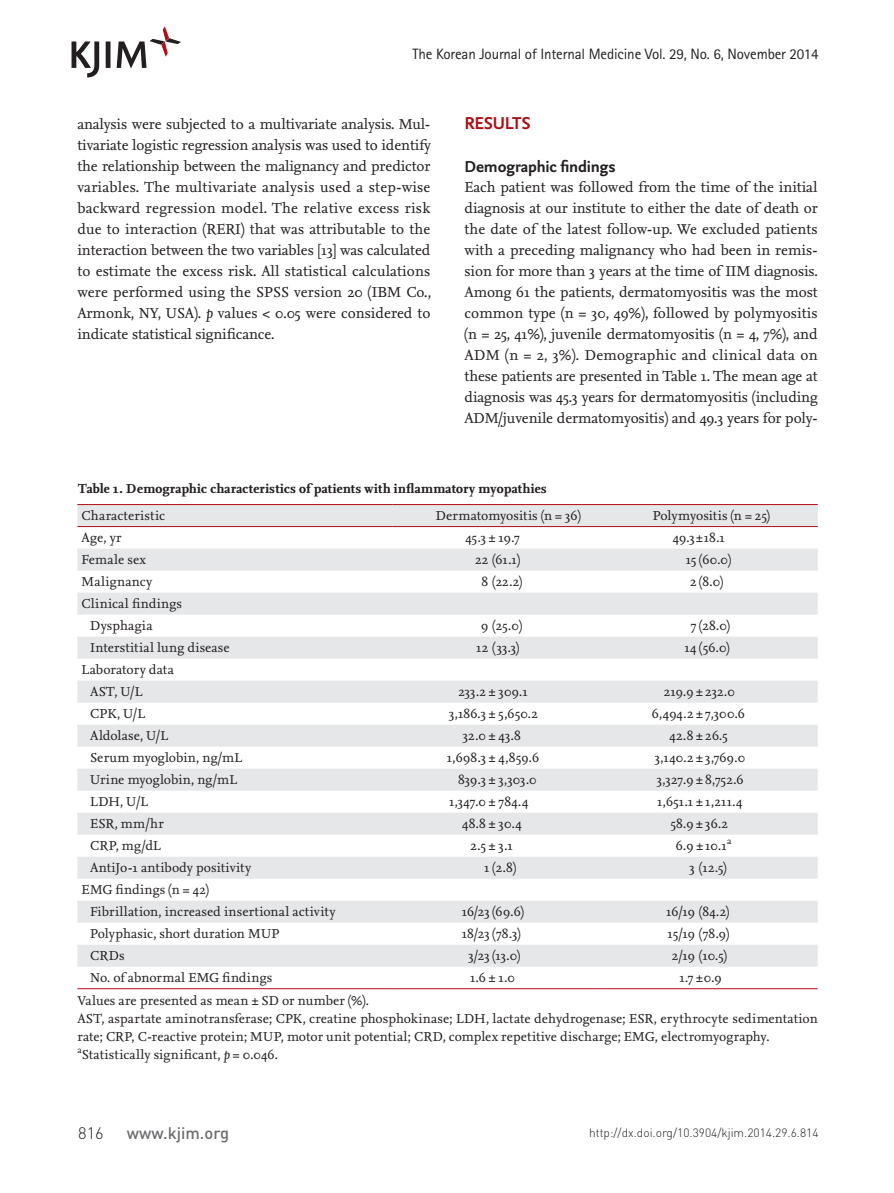
<style>
.page{position:relative;width:894px;height:1193px;background:#fff}
.page>*{position:absolute;margin:0;border:0;box-sizing:border-box;transform-origin:0 0}
.제목1{font:700 18px "Nexus Sans";letter-spacing:-.02em;color:#b00d15}
.제목2{font:700 16.5px "Nexus Sans";letter-spacing:-.01em;color:#231f20}
.t1{font:500 16.5px "DIN Pro";color:#6c6d70}
.t2{font:300 16.5px "DIN Pro";color:#231f20}
.제목밑본문{font:15px/21px "Nexus Serif";letter-spacing:-.01em;color:#231f20;text-align:justify}
.t3{font:15px "Rotis Sans Serif Std";letter-spacing:-.01em;color:#231f20}
.테이블{font:13.5px/18px "Nexus Serif";letter-spacing:.01em;color:#231f20}
.테이블제목{font:700 13.5px "Nexus Serif";letter-spacing:.005em;color:#231f20}
.t4{font:300 12px "DIN Pro";color:#231f20}
.s1{font-style:italic}
</style>
<div class="page">
<svg style="left:71px;top:26px;width:110px;height:51px"></svg>
<svg style="left:77px;top:505px;width:740px;height:462px;fill:#edeced"></svg>
<hr style="left:77px;top:504px;width:315px;height:1px;background:#b00d15">
<hr style="left:392px;top:504px;width:213px;height:1px;background:#b00d15">
<hr style="left:605px;top:504px;width:212px;height:1px;background:#b00d15">
<hr style="left:77px;top:526px;width:315px;height:1px;background:#b00d15">
<hr style="left:392px;top:526px;width:213px;height:1px;background:#b00d15">
<hr style="left:605px;top:526px;width:212px;height:1px;background:#b00d15">
<hr style="left:77px;top:988px;width:315px;height:1px;background:#b00d15">
<hr style="left:392px;top:988px;width:213px;height:1px;background:#b00d15">
<hr style="left:605px;top:988px;width:212px;height:1px;background:#b00d15">
<p class="t3" style="left:412px;top:45px;width:407px">The Korean Journal of Internal Medicine Vol. 29, No. 6, November 2014</p>
<p class="제목밑본문" style="left:77px;top:114px;width:355px">analysis were subjected to a multivariate analysis. Mul&shy;tivariate logistic regression analysis was used to identify the relationship between the malignancy and predictor variables. The multivariate analysis used a step-wise backward regression model. The relative excess risk due to interaction (RERI) that was attributable to the interaction between the two variables [13] was calculated to estimate the excess risk. All statistical calculations were performed using the SPSS version 20 (IBM Co., Armonk, NY, USA). <span class="s1">p</span> values &lt; 0.05 were considered to indicate statistical significance.</p>
<p class="제목1" style="left:464px;top:112px;width:67px">RESULTS</p>
<p class="제목2" style="left:464px;top:156px;width:152px">Demographic findings</p>
<p class="제목밑본문" style="left:464px;top:177px;width:355px">Each patient was followed from the time of the initial diagnosis at our institute to either the date of death or the date of the latest follow-up. We excluded patients with a preceding malignancy who had been in remis&shy;sion for more than 3 years at the time of IIM diagnosis.<br>Among 61 the patients, dermatomyositis was the most common type (n = 30, 49%), followed by polymyositis (n = 25, 41%), juvenile dermatomyositis (n = 4, 7%), and ADM (n = 2, 3%). Demographic and clinical data on these patients are presented in Table 1. The mean age at diagnosis was 45.3 years for dermatomyositis (including ADM/juvenile dermatomyositis) and 49.3 years for poly-</p>
<p class="테이블제목" style="left:77px;top:480px;width:470px">Table 1. Demographic characteristics of patients with inflammatory myopathies</p>
<p class="테이블" style="left:82px;top:506px;width:85px">Characteristic</p>
<p class="테이블" style="left:436px;top:506px;width:146px">Dermatomyositis (n = 36)</p>
<p class="테이블" style="left:652px;top:506px;width:119px">Polymyositis (n = 25)</p>
<p class="테이블" style="left:82px;top:528px;width:42px">Age, yr</p>
<p class="테이블" style="left:465px;top:528px;width:56px">45.3 ± 19.7</p>
<p class="테이블" style="left:672px;top:528px;width:54px">49.3±18.1</p>
<p class="테이블" style="left:82px;top:550px;width:66px">Female sex</p>
<p class="테이블" style="left:475px;top:550px;width:46px">22 (61.1)</p>
<p class="테이블" style="left:685px;top:550px;width:47px">15 (60.0)</p>
<p class="테이블" style="left:82px;top:572px;width:72px">Malignancy</p>
<p class="테이블" style="left:481px;top:572px;width:42px">8 (22.2)</p>
<p class="테이블" style="left:690px;top:572px;width:35px">2 (8.0)</p>
<p class="테이블" style="left:82px;top:594px;width:102px">Clinical findings</p>
<p class="테이블" style="left:90px;top:616px;width:64px">Dysphagia</p>
<p class="테이블" style="left:481px;top:616px;width:42px">9 (25.0)</p>
<p class="테이블" style="left:690px;top:616px;width:41px">7 (28.0)</p>
<p class="테이블" style="left:90px;top:638px;width:141px">Interstitial lung disease</p>
<p class="테이블" style="left:476px;top:638px;width:45px">12 (33.3)</p>
<p class="테이블" style="left:684px;top:638px;width:47px">14 (56.0)</p>
<p class="테이블" style="left:82px;top:660px;width:94px">Laboratory data</p>
<p class="테이블" style="left:90px;top:682px;width:54px">AST, U/L</p>
<p class="테이블" style="left:458px;top:682px;width:71px">233.2 ± 309.1</p>
<p class="테이블" style="left:663px;top:682px;width:73px">219.9 ± 232.0</p>
<p class="테이블" style="left:90px;top:704px;width:57px">CPK, U/L</p>
<p class="테이블" style="left:449px;top:704px;width:90px">3,186.3 ± 5,650.2</p>
<p class="테이블" style="left:651px;top:704px;width:94px">6,494.2 ± 7,300.6</p>
<p class="테이블" style="left:90px;top:726px;width:80px">Aldolase, U/L</p>
<p class="테이블" style="left:463px;top:726px;width:60px">32.0 ± 43.8</p>
<p class="테이블" style="left:669px;top:726px;width:60px">42.8 ± 26.5</p>
<p class="테이블" style="left:90px;top:748px;width:154px">Serum myoglobin, ng/mL</p>
<p class="테이블" style="left:447px;top:748px;width:94px">1,698.3 ± 4,859.6</p>
<p class="테이블" style="left:654px;top:748px;width:92px">3,140.2 ± 3,769.0</p>
<p class="테이블" style="left:90px;top:770px;width:149px">Urine myoglobin, ng/mL</p>
<p class="테이블" style="left:458px;top:770px;width:80px">839.3 ± 3,303.0</p>
<p class="테이블" style="left:656px;top:770px;width:88px">3,327.9 ± 8,752.6</p>
<p class="테이블" style="left:90px;top:792px;width:60px">LDH, U/L</p>
<p class="테이블" style="left:449px;top:792px;width:81px">1,347.0 ± 784.4</p>
<p class="테이블" style="left:657px;top:792px;width:87px">1,651.1 ± 1,211.4</p>
<p class="테이블" style="left:90px;top:814px;width:75px">ESR, mm/hr</p>
<p class="테이블" style="left:462px;top:814px;width:61px">48.8 ± 30.4</p>
<p class="테이블" style="left:670px;top:814px;width:59px">58.9 ± 36.2</p>
<p class="테이블" style="left:90px;top:836px;width:72px">CRP, mg/dL</p>
<p class="테이블" style="left:470px;top:836px;width:44px">2.5 ± 3.1</p>
<p class="테이블" style="left:675px;top:836px;width:57px">6.9 ± 10.1<sup>a</sup></p>
<p class="테이블" style="left:90px;top:858px;width:163px">AntiJo-1 antibody positivity</p>
<p class="테이블" style="left:484px;top:858px;width:33px">1 (2.8)</p>
<p class="테이블" style="left:689px;top:858px;width:38px">3 (12.5)</p>
<p class="테이블" style="left:82px;top:880px;width:129px">EMG findings (n = 42)</p>
<p class="테이블" style="left:90px;top:902px;width:247px">Fibrillation, increased insertional activity</p>
<p class="테이블" style="left:461px;top:902px;width:64px">16/23 (69.6)</p>
<p class="테이블" style="left:666px;top:902px;width:65px">16/19 (84.2)</p>
<p class="테이블" style="left:90px;top:924px;width:191px">Polyphasic, short duration MUP</p>
<p class="테이블" style="left:461px;top:924px;width:60px">18/23 (78.3)</p>
<p class="테이블" style="left:667px;top:924px;width:63px">15/19 (78.9)</p>
<p class="테이블" style="left:90px;top:946px;width:36px">CRDs</p>
<p class="테이블" style="left:468px;top:946px;width:53px">3/23 (13.0)</p>
<p class="테이블" style="left:671px;top:946px;width:56px">2/19 (10.5)</p>
<p class="테이블" style="left:90px;top:968px;width:184px">No. of abnormal EMG findings</p>
<p class="테이블" style="left:470px;top:968px;width:46px">1.6 ± 1.0</p>
<p class="테이블" style="left:679px;top:968px;width:44px">1.7 ±0.9</p>
<p class="테이블" style="left:77px;top:991px;width:293px">Values are presented as mean ± SD or number (%).</p>
<p class="테이블" style="left:77px;top:1009px;width:741px">AST, aspartate aminotransferase; CPK, creatine phosphokinase; LDH, lactate dehydrogenase; ESR, erythrocyte sedimentation rate; CRP, C-reactive protein; MUP, motor unit potential; CRD, complex repetitive discharge; EMG, electromyography.</p>
<p class="테이블" style="left:77px;top:1045px;width:202px"><sup>a</sup>Statistically significant, <span class="s1">p</span> = 0.046.</p>
<p class="t2" style="left:78px;top:1122px;width:27px">816</p>
<p class="t1" style="left:127px;top:1122px;width:104px">www.kjim.org</p>
<p class="t4" style="left:589px;top:1125px;width:231px">http://dx.doi.org/10.3904/kjim.2014.29.6.814</p>
</div>
